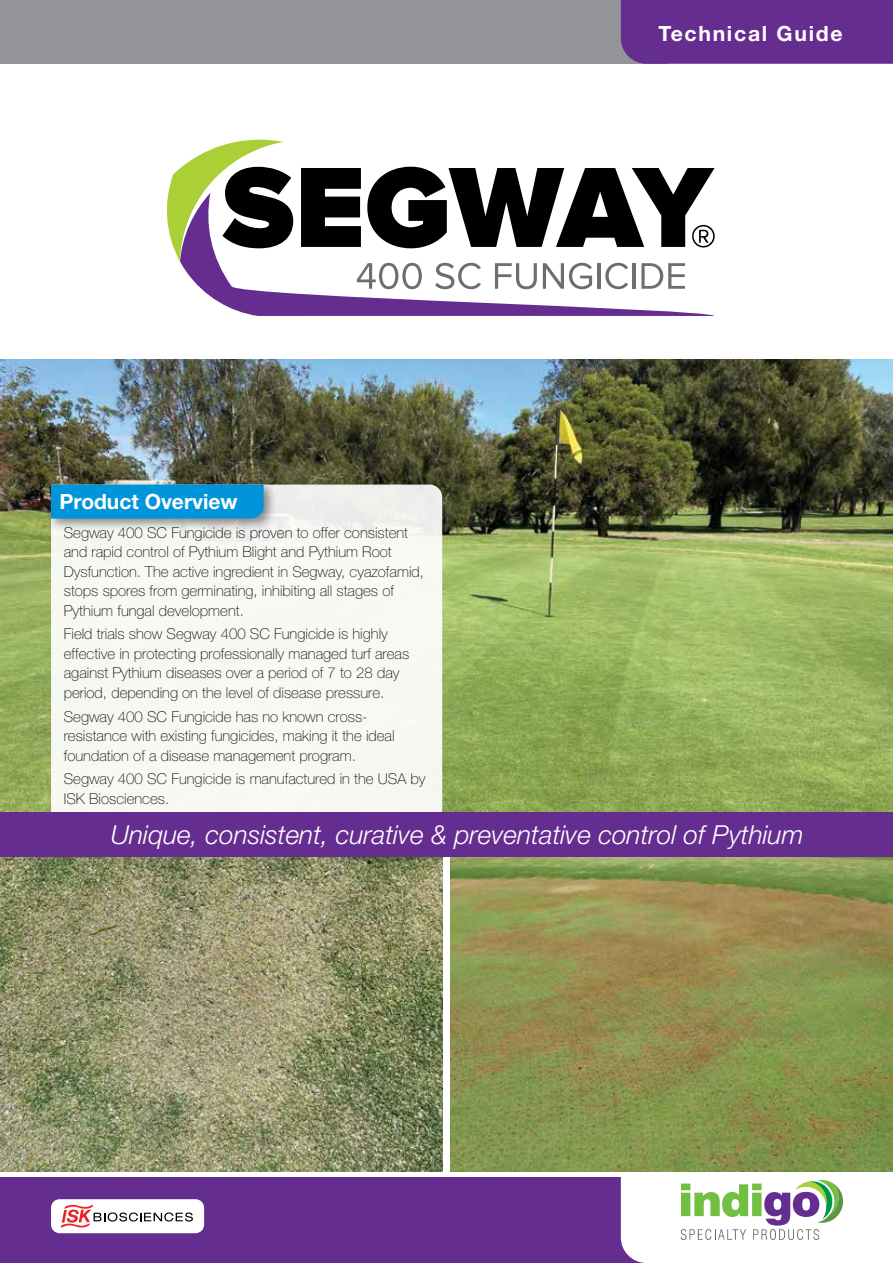
<style>
.page{position:relative;width:893px;height:1263px;background:#fff}
.page>*{position:absolute;margin:0;border:0;box-sizing:border-box;transform-origin:0 0}
.t1{font:italic 300 26.25px "Helvetica Neue LT Std";color:#fff}
.t2{font:700 21px "Helvetica Neue LT Std";color:#fff}
.t3{font:700 21px "Helvetica Neue LT Std";letter-spacing:.08em;color:#fff}
.t4{font:100 15px/19.5px "Helvetica Neue LT Std";color:#000}
</style>
<div class="page">
<div style="left:0;top:1178px;width:893px;height:85px;background:#662d91"></div>
<svg style="left:621px;top:1171px;width:272px;height:92px;background:#e5eae3"></svg>
<img style="left:451px;top:857px;width:442px;height:314px">
<img style="left:0;top:857px;width:442px;height:314px">
<div style="left:0;top:0;width:668px;height:64px;background:#939598"></div>
<div style="left:621px;top:0;width:272px;height:64px;background:#662d91"></div>
<svg style="left:301px;top:168px;width:60px;height:25px"></svg>
<svg style="left:180px;top:193px;width:535px;height:123px"></svg>
<svg style="left:166px;top:139px;width:127px;height:122px"></svg>
<svg style="left:367px;top:167px;width:348px;height:81px"></svg>
<div style="left:51px;top:1199px;width:153px;height:34px;background:#fff;border-radius:9px"></div>
<svg style="left:61px;top:1204px;width:132px;height:24px"></svg>
<img style="left:0;top:359px;width:893px;height:453px">
<div style="left:51px;top:485px;width:391px;height:327px;background:#f7f9f2"></div>
<div style="left:46px;top:480px;width:231px;height:52px;background:#000;opacity:.45"></div>
<div style="left:51px;top:485px;width:213px;height:34px;background:#0095da"></div>
<div style="left:0;top:812px;width:893px;height:45px;background:#662d91"></div>
<h2 class="t2" style="left:60px;top:489px;width:180px">Product Overview</h2>
<p class="t4" style="left:64px;top:523px;width:362px">Segway 400 SC Fungicide is proven to offer consistent and rapid control of Pythium Blight and Pythium Root Dysfunction. The active ingredient in Segway, cyazofamid, stops spores from germinating, inhibiting all stages of Pythium fungal development.</p>
<p class="t4" style="left:64px;top:624px;width:347px">Field trials show Segway 400 SC Fungicide is highly effective in protecting professionally managed turf areas against Pythium diseases over a period of 7 to 28 day period, depending on the level of disease pressure.</p>
<p class="t4" style="left:64px;top:707px;width:332px">Segway 400 SC Fungicide has no known cross&shy;resistance with existing fungicides, making it the ideal foundation of a disease management program.</p>
<p class="t4" style="left:64px;top:769px;width:363px">Segway 400 SC Fungicide is manufactured in the USA by<br>ISK Biosciences.</p>
<h2 class="t3" style="left:658px;top:20px;width:186px">Technical Guide</h2>
<h1 class="t1" style="left:111px;top:819px;width:694px">Unique, consistent, curative &amp; preventative control of Pythium</h1>
</div>
